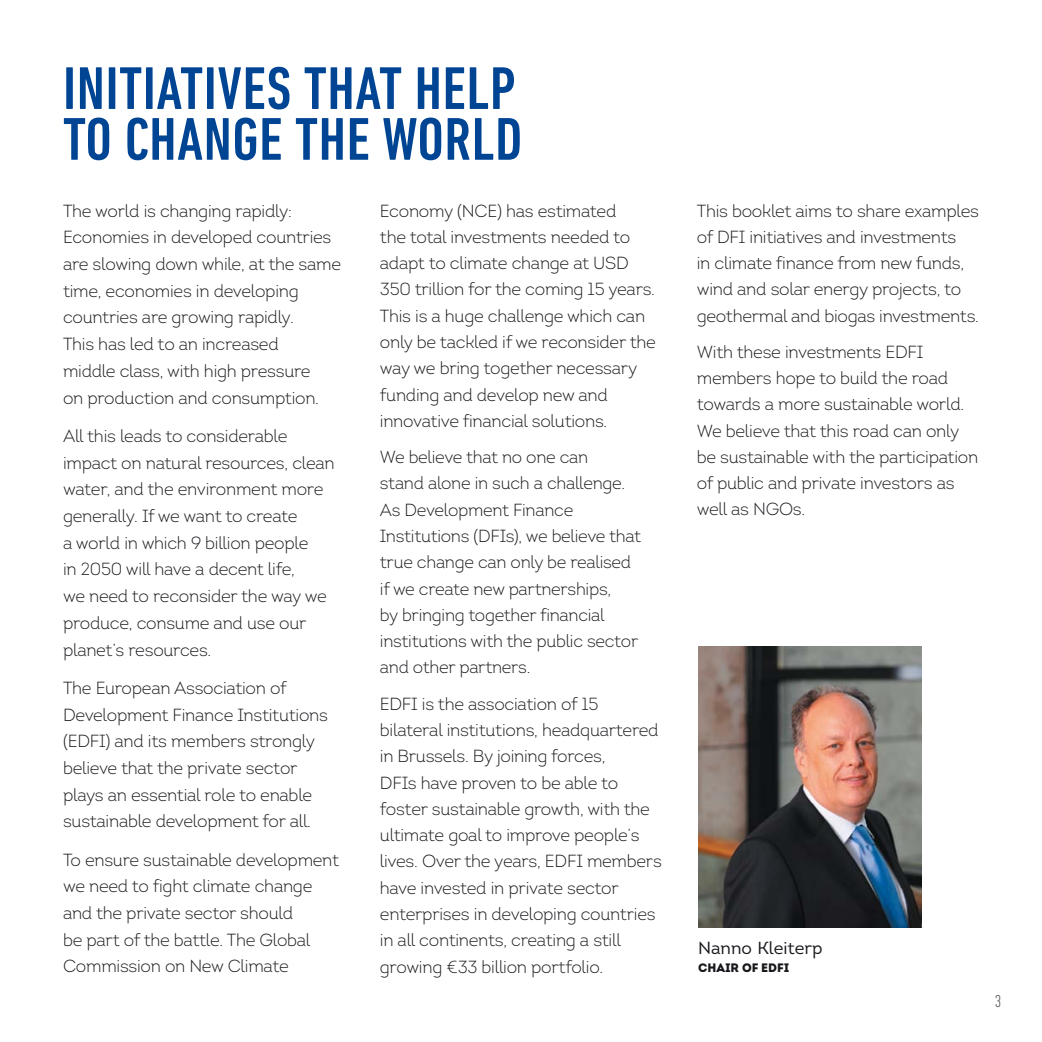
<style>
.page{position:relative;width:1042px;height:1042px;background:#fff}
.page>*{position:absolute;margin:0;border:0;box-sizing:border-box;transform-origin:0 0}
.t1{font:500 condensed 61.25px/50.8px "DIN Next LT Pro";letter-spacing:.01em;color:#004494}
.t2{font:300 17.5px/26.2px "Intro";letter-spacing:-.015em;color:#1a171c}
.t3{font:17.5px "Intro";color:#1a171c}
.t4{font:300 condensed 17.5px "DIN Next LT Pro";color:#58585a}
.t5{font:900 12.25px "Intro";color:#1a171c}
</style>
<div class="page">
<img style="left:698px;top:646px;width:223px;height:282px">
<h1 class="t1" style="left:63px;top:63px;width:461px">INITIATIVES THAT HELP<br>TO CHANGE THE WORLD</h1>
<p class="t2" style="left:63px;top:197px;width:280px;line-height:26.8px">The world is changing rapidly:<br>Economies in developed countries are slowing down while, at the same time, economies in developing countries are growing rapidly.<br>This has led to an increased<br>middle class, with high pressure<br>on production and consumption.</p>
<p class="t2" style="left:63px;top:422px;width:273px;line-height:26.8px">All this leads to considerable impact on natural resources, clean water, and the environment more generally. If we want to create<br>a world in which 9 billion people<br>in 2050 will have a decent life,<br>we need to reconsider the way we produce, consume and use our planet’s resources.</p>
<p class="t2" style="left:63px;top:674px;width:266px;line-height:26.8px">The European Association of<br>Development Finance Institutions (EDFI) and its members strongly believe that the private sector plays an essential role to enable sustainable development for all.</p>
<p class="t2" style="left:63px;top:846px;width:277px;line-height:26.8px">To ensure sustainable development we need to fight climate change and the private sector should<br>be part of the battle. The Global<br>Commission on New Climate</p>
<p class="t2" style="left:380px;top:197px;width:277px">Economy (NCE) has estimated<br>the total investments needed to adapt to climate change at USD<br>350 trillion for the coming 15 years.<br>This is a huge challenge which can only be tackled if we reconsider the way we bring together necessary funding and develop new and innovative financial solutions.</p>
<p class="t2" style="left:380px;top:444px;width:263px">We believe that no one can<br>stand alone in such a challenge.<br>As Development Finance<br>Institutions (DFIs), we believe that true change can only be realised if we create new partnerships,<br>by bringing together financial institutions with the public sector and other partners.</p>
<p class="t2" style="left:380px;top:690px;width:283px">EDFI is the association of 15 bilateral institutions, headquartered in Brussels. By joining forces,<br>DFIs have proven to be able to foster sustainable growth, with the ultimate goal to improve people’s lives. Over the years, EDFI members have invested in private sector enterprises in developing countries in all continents, creating a still growing €33 billion portfolio.</p>
<p class="t2" style="left:697px;top:197px;width:284px">This booklet aims to share examples of DFI initiatives and investments<br>in climate finance from new funds, wind and solar energy projects, to geothermal and biogas investments.</p>
<p class="t2" style="left:697px;top:338px;width:283px">With these investments EDFI members hope to build the road towards a more sustainable world.<br>We believe that this road can only be sustainable with the participation of public and private investors as well as NGOs.</p>
<p class="t3" style="left:698px;top:937px;width:126px">Nanno Kleiterp</p>
<p class="t5" style="left:698px;top:959px;width:93px">CHAIR OF EDFI</p>
<p class="t4" style="left:994px;top:991px;width:8px">3</p>
</div>
